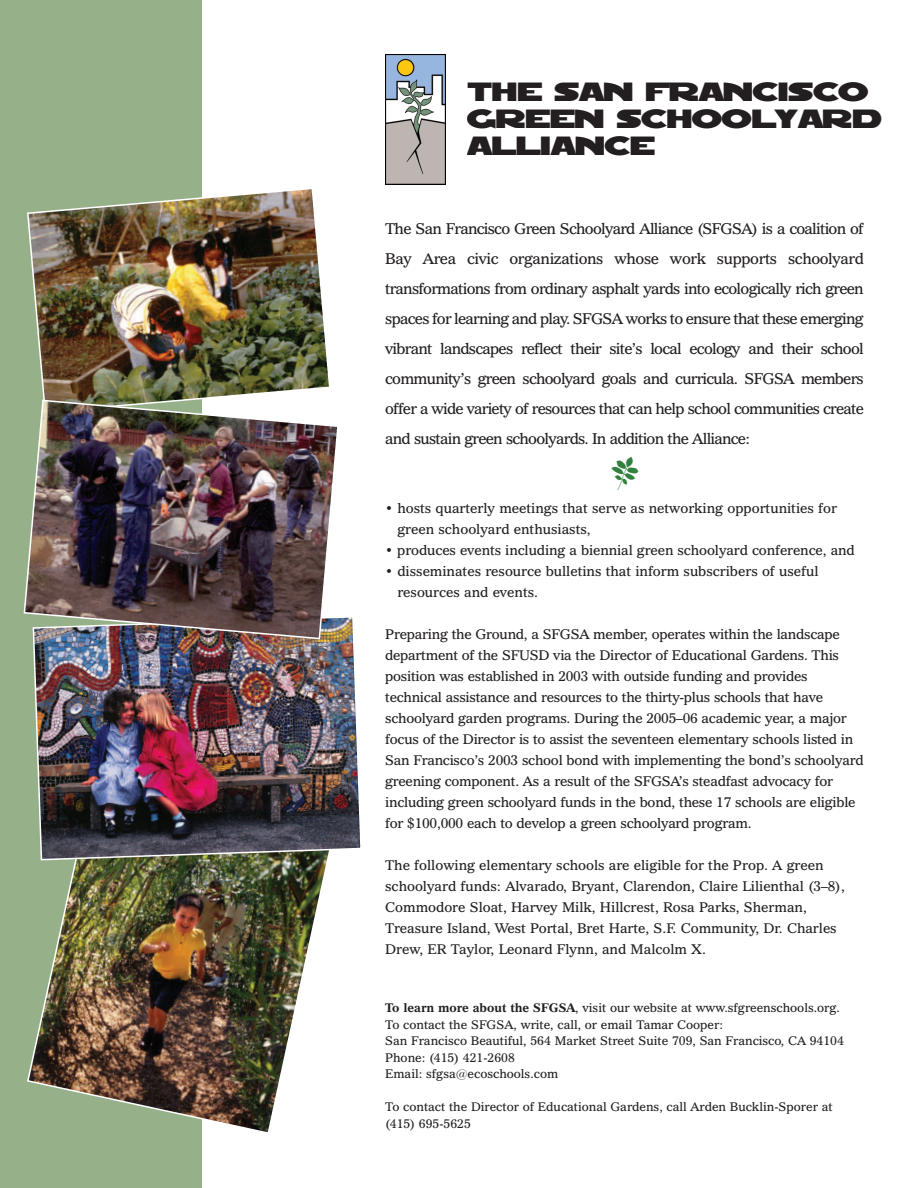
<style>
.page{position:relative;width:918px;height:1188px;background:#fff}
.page>*{position:absolute;margin:0;border:0;box-sizing:border-box;transform-origin:0 0}
.t1{font:31.5px/27px "Red Five";letter-spacing:-.025em;color:#231f20}
.t2{font:15px/30px "Imperial BT";letter-spacing:-.045em;color:#231f20;text-align:justify}
.t3{font:13.5px/21px "Imperial BT";letter-spacing:-.015em;color:#231f20}
.t4{font:12px/16.5px "Imperial BT";color:#231f20}
.s1{font-weight:700}
</style>
<div class="page">
<div style="left:0;top:0;width:202px;height:1188px;background:#96b18a"></div>
<img style="left:27px;top:189px;width:302px;height:210px">
<img style="left:27px;top:861px;width:300px;height:271px">
<img style="left:33px;top:617px;width:328px;height:244px">
<img style="left:23px;top:399px;width:317px;height:241px">
<img style="left:385px;top:54px;width:60px;height:130px">
<h1 class="t1" style="left:468px;top:77px;width:417px">THE SAN FRANCISCO<br>GREEN SCHOOLYARD<br>ALLIANCE</h1>
<p class="t2" style="left:385px;top:215px;width:480px">The San Francisco Green Schoolyard Alliance (SFGSA) is a coalition of Bay Area civic organizations whose work supports schoolyard transformations from ordinary asphalt yards into ecologically rich green spaces for learning and play. SFGSA works to ensure that these emerging vibrant landscapes reflect their site’s local ecology and their school community’s green schoolyard goals and curricula. SFGSA members offer a wide variety of resources that can help school communities create and sustain green schoolyards. In addition the Alliance:</p>
<p class="t3" style="left:397px;top:499px;width:441px;text-indent:-12px">• hosts quarterly meetings that serve as networking opportunities for green schoolyard enthusiasts,</p>
<p class="t3" style="left:385px;top:541px;width:471px">• produces events including a biennial green schoolyard conference, and</p>
<p class="t3" style="left:397px;top:562px;width:423px;text-indent:-12px">• disseminates resource bulletins that inform subscribers of useful resources and events.</p>
<p class="t3" style="left:385px;top:625px;width:480px">Preparing the Ground, a SFGSA member, operates within the landscape department of the SFUSD via the Director of Educational Gardens. This position was established in 2003 with outside funding and provides technical assistance and resources to the thirty-plus schools that have schoolyard garden programs. During the 2005–06 academic year, a major focus of the Director is to assist the seventeen elementary schools listed in San Francisco’s 2003 school bond with implementing the bond’s schoolyard greening component. As a result of the SFGSA’s steadfast advocacy for including green schoolyard funds in the bond, these 17 schools are eligible for $100,000 each to develop a green schoolyard program.</p>
<p class="t3" style="left:385px;top:856px;width:461px">The following elementary schools are eligible for the Prop. A green schoolyard funds: Alvarado, Bryant, Clarendon, Claire Lilienthal (3–8), Commodore Sloat, Harvey Milk, Hillcrest, Rosa Parks, Sherman, Treasure Island, West Portal, Bret Harte, S.F. Community, Dr. Charles Drew, ER Taylor, Leonard Flynn, and Malcolm X.</p>
<p class="t4" style="left:385px;top:1001px;width:460px"><span class="s1">To learn more about the SFGSA</span>, visit our website at www.sfgreenschools.org.<br>To contact the SFGSA, write, call, or email Tamar Cooper:<br>San Francisco Beautiful, 564 Market Street Suite 709, San Francisco, CA 94104<br>Phone: (415) 421-2608<br>Email: sfgsa@ecoschools.com</p>
<p class="t4" style="left:385px;top:1100px;width:449px">To contact the Director of Educational Gardens, call Arden Bucklin-Sporer at (415) 695-5625</p>
</div>
